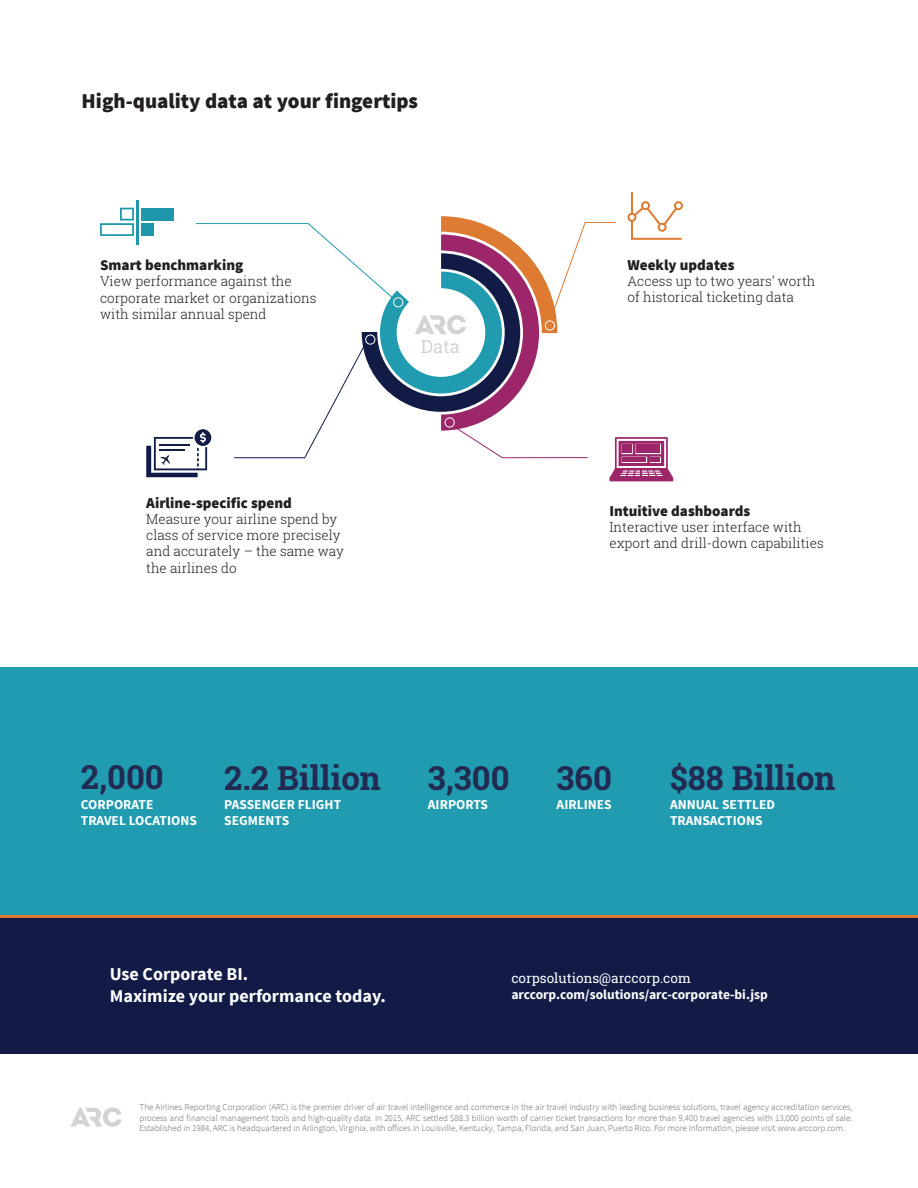
<style>
.page{position:relative;width:918px;height:1188px;background:#fff}
.page>*{position:absolute;margin:0;border:0;box-sizing:border-box;transform-origin:0 0}
.t1{font:700 33px "Roboto Slab";color:#232a51}
.t2{font:900 21px "Source Sans Pro";color:#231f20}
.t3{font:700 18px/21.6px "Source Sans Pro";color:#fff}
.t4{font:18px "Roboto Slab";color:#d4d3d2}
.t5{font:900 15px "Source Sans Pro";color:#231f20}
.t6{font:300 13.5px/16.2px "Roboto Slab";color:#231f20}
.t7{font:700 13.5px/16.2px "Source Sans Pro";color:#fff}
.t8{font:13.5px "Roboto Slab";color:#fff}
.t9{font:300 9px/10.8px "Source Sans Pro";color:#636366;text-align:justify}
</style>
<div class="page">
<div style="left:0;top:917px;width:918px;height:137px;background:#111b45"></div>
<hr style="left:0;top:915px;width:918px;height:3px;background:#dd7b32">
<svg style="left:71px;top:1107px;width:51px;height:20px"></svg>
<div style="left:0;top:667px;width:918px;height:248px;background:#209bb0"></div>
<svg style="left:146px;top:192px;width:537px;height:289px"></svg>
<hr style="left:136px;top:200px;width:3px;height:44px;background:#1d97a9">
<div style="left:141px;top:208px;width:32px;height:13px;background:#1d97a9"></div>
<svg style="left:100px;top:207px;width:34px;height:29px"></svg>
<div style="left:141px;top:223px;width:12px;height:13px;background:#1d97a9"></div>
<h2 class="t2" style="left:82px;top:87px;width:338px">High-quality data at your fingertips</h2>
<h3 class="t5" style="left:100px;top:255px;width:145px">Smart benchmarking</h3>
<h3 class="t6" style="left:100px;top:273px;width:218px">View performance against the corporate market or organizations with similar annual spend</h3>
<h3 class="t5" style="left:146px;top:493px;width:147px">Airline-specific spend</h3>
<h3 class="t6" style="left:146px;top:511px;width:199px">Measure your airline spend by class of service more precisely and accurately – the same way the airlines do</h3>
<h3 class="t4" style="left:421px;top:334px;width:40px">Data</h3>
<h3 class="t5" style="left:627px;top:255px;width:109px">Weekly updates</h3>
<h3 class="t6" style="left:627px;top:273px;width:189px">Access up to two years’ worth of historical ticketing data</h3>
<h3 class="t5" style="left:609px;top:501px;width:142px">Intuitive dashboards</h3>
<h3 class="t6" style="left:609px;top:519px;width:216px">Interactive user interface with export and drill-down capabilities</h3>
<h1 class="t1" style="left:81px;top:755px;width:84px">2,000</h1>
<h3 class="t7" style="left:81px;top:796px;width:117px">CORPORATE<br>TRAVEL LOCATIONS</h3>
<h1 class="t1" style="left:224px;top:755px;width:158px">2.2 Billion</h1>
<h3 class="t7" style="left:224px;top:796px;width:118px">PASSENGER FLIGHT<br>SEGMENTS</h3>
<h1 class="t1" style="left:428px;top:755px;width:83px">3,300</h1>
<h3 class="t7" style="left:428px;top:796px;width:62px">AIRPORTS</h3>
<h1 class="t1" style="left:557px;top:755px;width:57px">360</h1>
<h3 class="t7" style="left:557px;top:796px;width:57px">AIRLINES</h3>
<h1 class="t1" style="left:670px;top:755px;width:167px">$88 Billion</h1>
<h3 class="t7" style="left:670px;top:796px;width:106px">ANNUAL SETTLED<br>TRANSACTIONS</h3>
<h3 class="t3" style="left:110px;top:963px;width:278px">Use Corporate BI.<br>Maximize your performance today.</h3>
<h3 class="t8" style="left:511px;top:969px;width:181px">corpsolutions@arccorp.com</h3>
<h3 class="t7" style="left:511px;top:987px;width:258px">arccorp.com/solutions/arc-corporate-bi.jsp</h3>
<p class="t9" style="left:140px;top:1101px;width:714px">The Airlines Reporting Corporation (ARC) is the premier driver of air travel intelligence and commerce in the air travel industry with leading business solutions, travel agency accreditation services, process and financial management tools and high-quality data. In 2015, ARC settled $88.3 billion worth of carrier ticket transactions for more than 9,400 travel agencies with 13,000 points of sale.<br>Established in 1984, ARC is headquartered in Arlington, Virginia, with offices in Louisville, Kentucky, Tampa, Florida, and San Juan, Puerto Rico. For more information, please visit www.arccorp.com.</p>
</div>
